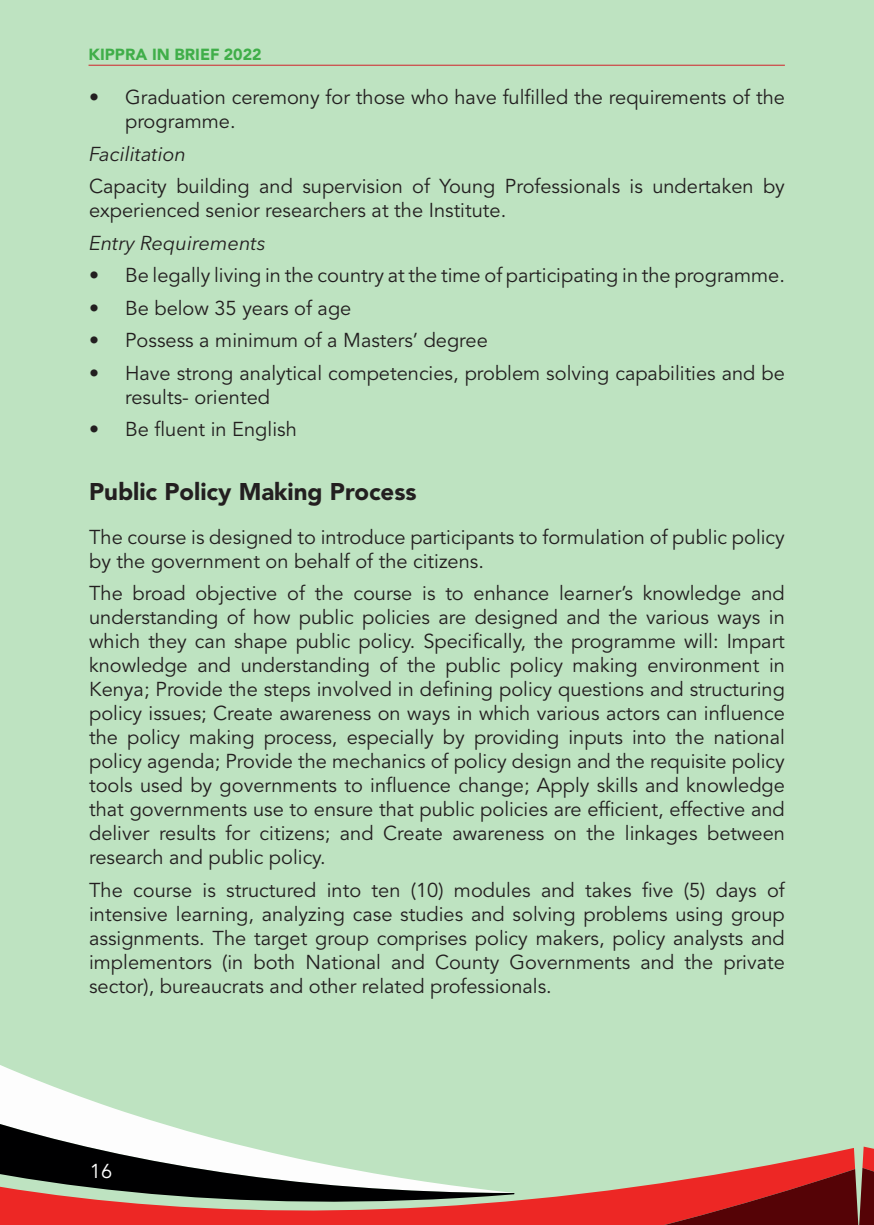
<style>
.page{position:relative;width:874px;height:1225px;background:#fff}
.page>*{position:absolute;margin:0;border:0;box-sizing:border-box;transform-origin:0 0}
.t1{font:900 24px "Avenir LT Std";color:#231f20}
.t2{font:20px/24px "Avenir LT Std";color:#231f20}
.t3{font:italic 20px "Avenir Next LT Pro";color:#231f20}
.t4{font:20px "Avenir LT Std";color:#fff}
.t5{font:900 16px "Avenir LT Std";color:#40ae49}
</style>
<div class="page">
<div style="left:0;top:0;width:873px;height:1225px;background:#bee3c1"></div>
<svg style="left:0;top:1065px;width:81px;height:32px"></svg>
<img style="left:0;top:1097px;width:849px;height:128px">
<img style="left:219px;top:1169px;width:630px;height:56px">
<img style="left:849px;top:1146px;width:24px;height:79px">
<img style="left:852px;top:1167px;width:21px;height:58px">
<hr style="left:88px;top:65px;width:696px;height:1px;background:#d1232a">
<p class="t5" style="left:88px;top:44px;width:175px">KIPPRA IN BRIEF 2022</p>
<p class="t2" style="left:125px;top:86px;width:661px;text-indent:-36px">• Graduation ceremony for those who have fulfilled the requirements of the programme.</p>
<p class="t3" style="left:89px;top:142px;width:98px">Facilitation</p>
<p class="t2" style="left:89px;top:175px;width:697px">Capacity building and supervision of Young Professionals is undertaken by experienced senior researchers at the Institute.</p>
<p class="t3" style="left:89px;top:231px;width:178px">Entry Requirements</p>
<p class="t2" style="left:89px;top:264px;width:697px">• Be legally living in the country at the time of participating in the programme.</p>
<p class="t2" style="left:89px;top:296px;width:263px">• Be below 35 years of age</p>
<p class="t2" style="left:89px;top:329px;width:400px">• Possess a minimum of a Masters’ degree</p>
<p class="t2" style="left:125px;top:361px;width:661px;text-indent:-36px">• Have strong analytical competencies, problem solving capabilities and be results- oriented</p>
<p class="t2" style="left:89px;top:418px;width:209px">• Be fluent in English</p>
<p class="t1" style="left:89px;top:477px;width:329px">Public Policy Making Process</p>
<p class="t2" style="left:89px;top:525px;width:697px">The course is designed to introduce participants to formulation of public policy by the government on behalf of the citizens.</p>
<p class="t2" style="left:89px;top:582px;width:697px;text-align:justify">The broad objective of the course is to enhance learner’s knowledge and understanding of how public policies are designed and the various ways in which they can shape public policy. Specifically, the programme will: Impart knowledge and understanding of the public policy making environment in Kenya; Provide the steps involved in defining policy questions and structuring policy issues; Create awareness on ways in which various actors can influence the policy making process, especially by providing inputs into the national policy agenda; Provide the mechanics of policy design and the requisite policy tools used by governments to influence change; Apply skills and knowledge that governments use to ensure that public policies are efficient, effective and deliver results for citizens; and Create awareness on the linkages between research and public policy.</p>
<p class="t2" style="left:89px;top:878px;width:697px;text-align:justify">The course is structured into ten (10) modules and takes five (5) days of intensive learning, analyzing case studies and solving problems using group assignments. The target group comprises policy makers, policy analysts and implementors (in both National and County Governments and the private sector), bureaucrats and other related professionals.</p>
<p class="t4" style="left:90px;top:1159px;width:24px">16</p>
</div>
